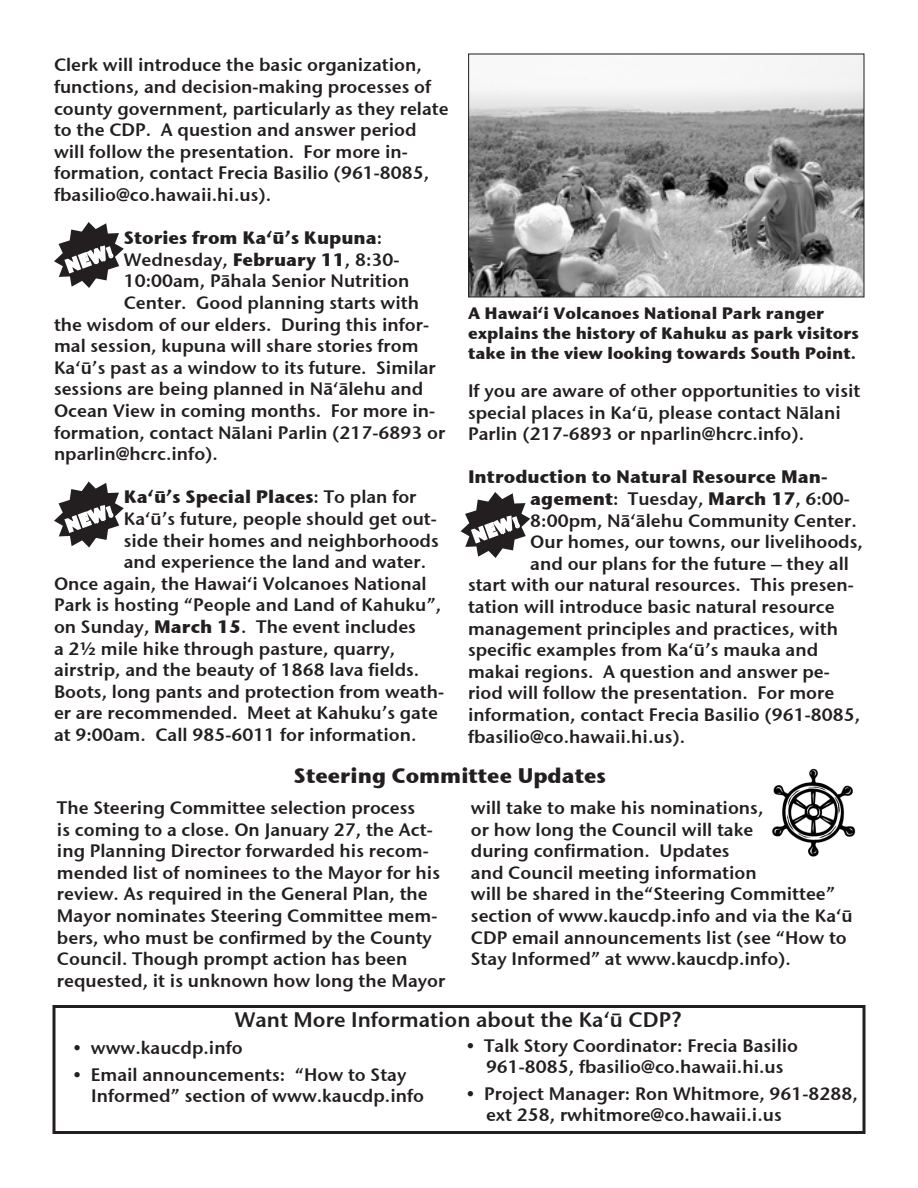
<style>
.page{position:relative;width:918px;height:1188px;background:#fff}
.page>*{position:absolute;margin:0;border:0;box-sizing:border-box;transform-origin:0 0}
.t1{font:21px "Stone Sans Sem ITCTT Semi";color:#231f20}
.t2{font:21px "Stone Sans ITCTT Bold";color:#231f20}
.t3{font:18px/21.6px "Stone Sans Sem ITCTT Semi";color:#231f20}
.t4{font:18px "Stone Sans ITCTT Bold";color:#231f20}
.t5{font:16.5px/19.8px "Stone Sans ITCTT Bold";color:#231f20}
.s1{font-family:"Stone Sans Sem ITCTT Semi"}
.s2{font-family:"Stone Sans ITCTT Bold"}
</style>
<div class="page">
<img style="left:772px;top:768px;width:84px;height:89px">
<svg style="left:54px;top:222px;width:70px;height:66px"></svg>
<svg style="left:54px;top:482px;width:70px;height:66px"></svg>
<img style="left:470px;top:56px;width:392px;height:239px">
<div style="left:468px;top:54px;width:396px;height:243px;border:1px solid #231f20"></div>
<svg style="left:460px;top:492px;width:70px;height:66px"></svg>
<div style="left:52px;top:1005px;width:814px;height:129px;border:3px solid #231f20"></div>
<p class="t3" style="left:54px;top:53px;width:396px">Clerk will introduce the basic organization, functions, and decision-making processes of county government, particularly as they relate to the CDP. A question and answer period will follow the presentation. For more in&shy;formation, contact Frecia Basilio (961-8085, fbasilio@co.hawaii.hi.us).</p>
<p class="t4" style="left:124px;top:222px;width:260px">Stories from Ka‘ū’s Kupuna<span class="s1">:</span></p>
<p class="t3" style="left:124px;top:247px;width:277px">Wednesday, <span class="s2">February 11</span>, 8:30-</p>
<p class="t3" style="left:124px;top:269px;width:287px">10:00am, Pāhala Senior Nutrition</p>
<p class="t3" style="left:124px;top:291px;width:297px">Center. Good planning starts with</p>
<p class="t3" style="left:54px;top:312px;width:377px">the wisdom of our elders. During this infor-</p>
<p class="t3" style="left:54px;top:334px;width:366px">mal session, kupuna will share stories from</p>
<p class="t3" style="left:54px;top:355px;width:383px">Ka‘ū’s past as a window to its future. Similar</p>
<p class="t3" style="left:54px;top:377px;width:371px">sessions are being planned in Nā‘ālehu and</p>
<p class="t3" style="left:54px;top:399px;width:383px">Ocean View in coming months. For more in-</p>
<p class="t3" style="left:54px;top:420px;width:393px">formation, contact Nālani Parlin (217-6893 or</p>
<p class="t3" style="left:54px;top:442px;width:166px">nparlin@hcrc.info).</p>
<p class="t4" style="left:124px;top:481px;width:294px">Ka‘ū’s Special Places<span class="s1">: To plan for</span></p>
<p class="t3" style="left:124px;top:507px;width:314px">Ka‘ū’s future, people should get out-</p>
<p class="t3" style="left:124px;top:528px;width:317px">side their homes and neighborhoods</p>
<p class="t3" style="left:124px;top:550px;width:304px">and experience the land and water.</p>
<p class="t3" style="left:54px;top:571px;width:374px">Once again, the Hawai‘i Volcanoes National</p>
<p class="t3" style="left:54px;top:593px;width:389px">Park is hosting “People and Land of Kahuku”,</p>
<p class="t3" style="left:54px;top:615px;width:363px">on Sunday, <span class="s2">March 15</span>. The event includes</p>
<p class="t3" style="left:54px;top:636px;width:343px">a 2½ mile hike through pasture, quarry,</p>
<p class="t3" style="left:54px;top:658px;width:367px">airstrip, and the beauty of 1868 lava fields.</p>
<p class="t3" style="left:54px;top:679px;width:392px">Boots, long pants and protection from weath-</p>
<p class="t3" style="left:54px;top:701px;width:385px">er are recommended. Meet at Kahuku’s gate</p>
<p class="t3" style="left:54px;top:723px;width:364px">at 9:00am. Call 985-6011 for information.</p>
<p class="t5" style="left:468px;top:303px;width:392px">A Hawaiʻi Volcanoes National Park ranger explains the history of Kahuku as park visitors take in the view looking towards South Point.</p>
<p class="t3" style="left:468px;top:379px;width:394px">If you are aware of other opportunities to visit special places in Kaʻū, please contact Nālani<br>Parlin (217-6893 or nparlin@hcrc.info).</p>
<p class="t4" style="left:468px;top:461px;width:361px">Introduction to Natural Resource Man-</p>
<p class="t3" style="left:530px;top:487px;width:321px"><span class="s2">agement</span>: Tuesday, <span class="s2">March 17</span>, 6:00-</p>
<p class="t3" style="left:530px;top:508px;width:328px">8:00pm, Nā‘ālehu Community Center.</p>
<p class="t3" style="left:530px;top:530px;width:334px">Our homes, our towns, our livelihoods,</p>
<p class="t3" style="left:530px;top:551px;width:320px">and our plans for the future – they all</p>
<p class="t3" style="left:468px;top:573px;width:387px">start with our natural resources. This presen-</p>
<p class="t3" style="left:468px;top:595px;width:368px">tation will introduce basic natural resource</p>
<p class="t3" style="left:468px;top:616px;width:372px">management principles and practices, with</p>
<p class="t3" style="left:468px;top:638px;width:352px">specific examples from Ka‘ū’s mauka and</p>
<p class="t3" style="left:468px;top:659px;width:363px">makai regions. A question and answer pe-</p>
<p class="t3" style="left:468px;top:681px;width:368px">riod will follow the presentation. For more</p>
<p class="t3" style="left:468px;top:703px;width:394px">information, contact Frecia Basilio (961-8085,</p>
<p class="t3" style="left:468px;top:724px;width:219px">fbasilio@co.hawaii.hi.us).</p>
<p class="t2" style="left:294px;top:757px;width:314px">Steering Committee Updates</p>
<p class="t3" style="left:57px;top:796px;width:390px">The Steering Committee selection process<br>is coming to a close. On January 27, the Act&shy;ing Planning Director forwarded his recom&shy;mended list of nominees to the Mayor for his review. As required in the General Plan, the Mayor nominates Steering Committee mem&shy;bers, who must be confirmed by the County Council. Though prompt action has been requested, it is unknown how long the Mayor</p>
<p class="t3" style="left:471px;top:796px;width:383px">will take to make his nominations,<br>or how long the Council will take<br>during confirmation. Updates<br>and Council meeting information<br>will be shared in the“Steering Committee” section of www.kaucdp.info and via the Ka‘ū CDP email announcements list (see “How to Stay Informed” at www.kaucdp.info).</p>
<p class="t1" style="left:235px;top:1002px;width:448px">Want More Information about the Kaʻū CDP?</p>
<p class="t3" style="left:466px;top:1034px;width:333px">• Talk Story Coordinator: Frecia Basilio</p>
<p class="t3" style="left:486px;top:1055px;width:299px">961-8085, fbasilio@co.hawaii.hi.us</p>
<p class="t3" style="left:466px;top:1082px;width:393px">• Project Manager: Ron Whitmore, 961-8288,</p>
<p class="t3" style="left:486px;top:1103px;width:297px">ext 258, rwhitmore@co.hawaii.i.us</p>
<p class="t3" style="left:73px;top:1036px;width:171px">• www.kaucdp.info</p>
<p class="t3" style="left:73px;top:1063px;width:335px">• Email announcements: “How to Stay</p>
<p class="t3" style="left:91px;top:1084px;width:334px">Informed” section of www.kaucdp.info</p>
</div>
